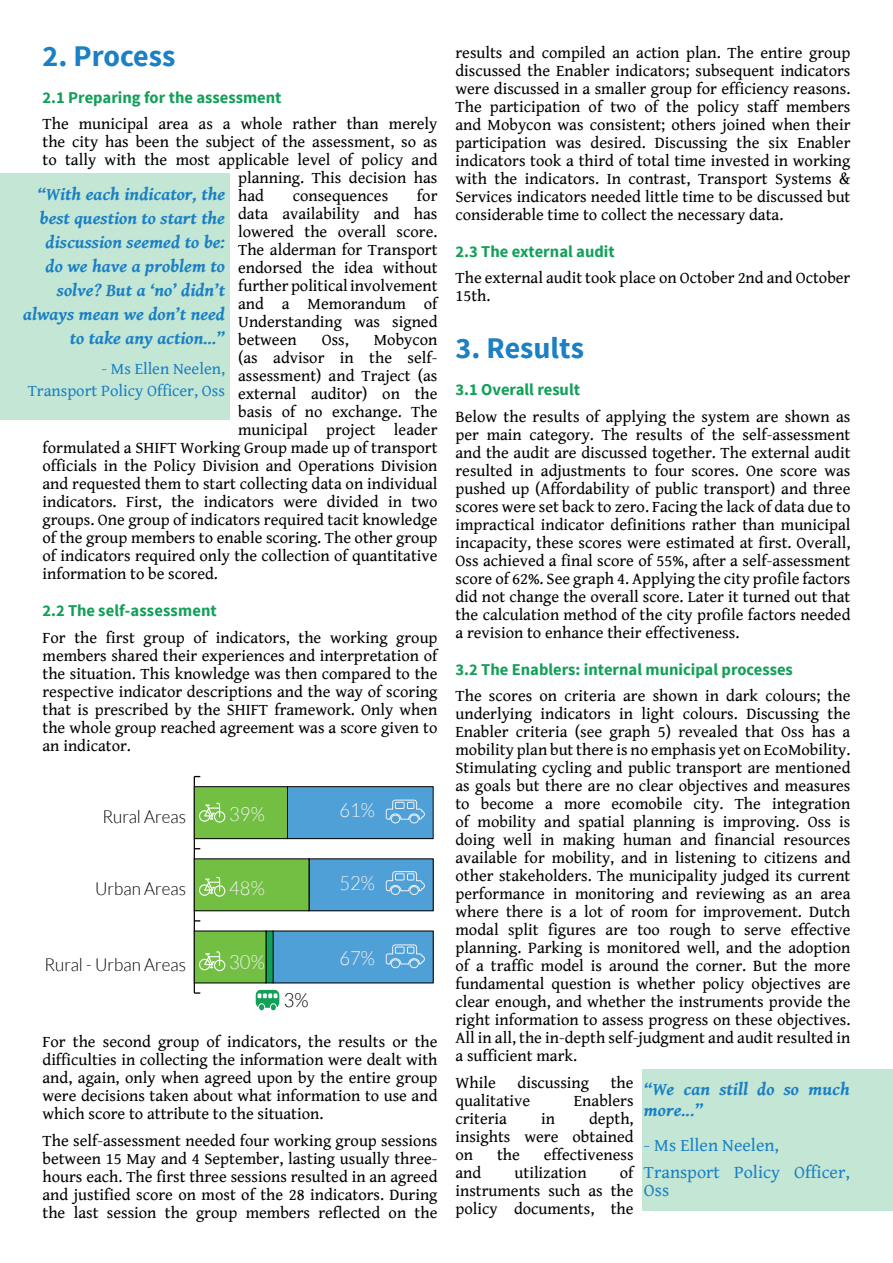
<style>
.page{position:relative;width:893px;height:1263px;background:#fff}
.page>*{position:absolute;margin:0;border:0;box-sizing:border-box;transform-origin:0 0}
.t1{font:700 30px "Source Sans Pro";color:#1b80c4}
.t2{font:300 19.5px "Lato";color:#f1f1f2;scale:.94 1}
.t3{font:300 19.5px "Lato";color:#000;scale:.94 1}
.t4{font:italic 700 18px/24px "Gentium Book Basic";color:#1b80c4;text-align:right}
.t5{font:18px/26.5px "Gentium Book Basic";color:#1b80c4}
.t6{font:300 18px "Lato";color:#000;scale:.94 1}
.t7{font:16.5px/18px "Gentium Book Basic";color:#000;text-align:justify}
.t8{font:700 16.5px "Source Sans Pro";color:#12a058}
.t9{font:16.5px/22px "Gentium Book Basic";color:#1b80c4;text-align:right}
</style>
<div class="page">
<div style="left:0;top:174px;width:230px;height:246px;background:#c4e7d5"></div>
<hr style="left:194px;top:776px;width:1px;height:217px;background:#000">
<div style="left:287px;top:787px;width:146px;height:52px;background:#50a0d8"></div>
<div style="left:287px;top:786px;width:146px;height:53px;border:1px solid #000"></div>
<div style="left:309px;top:859px;width:124px;height:52px;background:#50a0d8"></div>
<div style="left:273px;top:931px;width:160px;height:52px;background:#50a0d8"></div>
<hr style="left:309px;top:859px;width:1px;height:52px;background:#000">
<div style="left:266px;top:931px;width:7px;height:52px;background:#12a058"></div>
<div style="left:266px;top:931px;width:7px;height:52px;border:1px solid #000"></div>
<div style="left:194px;top:787px;width:93px;height:52px;background:#72bf44"></div>
<div style="left:194px;top:786px;width:94px;height:53px;border:1px solid #000"></div>
<div style="left:194px;top:859px;width:115px;height:52px;background:#72bf44"></div>
<div style="left:194px;top:858px;width:115px;height:53px;border:1px solid #000"></div>
<div style="left:194px;top:931px;width:72px;height:52px;background:#72bf44"></div>
<svg style="left:199px;top:802px;width:26px;height:20px"></svg>
<div style="left:409px;top:815px;width:10px;height:8px;border:1px solid #f1f1f2;border-radius:50%"></div>
<svg style="left:385px;top:799px;width:40px;height:21px"></svg>
<div style="left:391px;top:815px;width:9px;height:8px;border:1px solid #f1f1f2;border-radius:50%"></div>
<svg style="left:256px;top:990px;width:23px;height:20px"></svg>
<div style="left:409px;top:886px;width:10px;height:9px;border:1px solid #f1f1f2;border-radius:50%"></div>
<svg style="left:385px;top:871px;width:40px;height:20px"></svg>
<div style="left:391px;top:886px;width:9px;height:9px;border:1px solid #f1f1f2;border-radius:50%"></div>
<div style="left:409px;top:959px;width:10px;height:9px;border:1px solid #f1f1f2;border-radius:50%"></div>
<svg style="left:385px;top:944px;width:40px;height:21px"></svg>
<div style="left:391px;top:959px;width:9px;height:9px;border:1px solid #f1f1f2;border-radius:50%"></div>
<svg style="left:199px;top:877px;width:26px;height:20px"></svg>
<svg style="left:199px;top:951px;width:26px;height:20px"></svg>
<div style="left:642px;top:1069px;width:251px;height:141px;background:#c4e7d5"></div>
<h1 class="t1" style="left:43px;top:37px;width:134px">2. Process</h1>
<p class="t8" style="left:43px;top:87px;width:241px">2.1 Preparing for the assessment</p>
<p class="t7" style="left:43px;top:114px;width:396px">The municipal area as a whole rather than merely</p>
<p class="t7" style="left:43px;top:132px;width:396px">the city has been the subject of the assessment, so as</p>
<p class="t7" style="left:43px;top:150px;width:396px">to tally with the most applicable level of policy and</p>
<p class="t7" style="left:238px;top:168px;width:201px">planning. This decision has</p>
<p class="t7" style="left:238px;top:186px;width:27px">had</p>
<p class="t7" style="left:293px;top:186px;width:97px">consequences</p>
<p class="t4" style="left:23px;top:181px;width:203px">“With each indicator, the best question to start the discussion seemed to be:<br>do we have a problem to solve? But a ‘no’ didn’t always mean we don’t need to take any action...”</p>
<p class="t9" style="left:28px;top:358px;width:199px">- Ms Ellen Neelen,<br>Transport Policy Officer, Oss</p>
<p class="t7" style="left:238px;top:186px;width:201px;text-indent:179px">for data availability and has lowered the overall score.<br>The alderman for Transport endorsed the idea without further political involvement and a Memorandum of Understanding was signed between</p>
<p class="t7" style="left:322px;top:330px;width:29px">Oss,</p>
<p class="t7" style="left:374px;top:330px;width:65px">Mobycon</p>
<p class="t7" style="left:238px;top:348px;width:201px">(as advisor in the self-</p>
<p class="t7" style="left:238px;top:366px;width:201px">assessment) and Traject (as</p>
<p class="t7" style="left:238px;top:384px;width:201px">external auditor) on the</p>
<p class="t7" style="left:238px;top:402px;width:201px">basis of no exchange. The</p>
<p class="t7" style="left:238px;top:420px;width:201px">municipal project leader</p>
<p class="t7" style="left:43px;top:438px;width:396px">formulated a SHIFT Working Group made up of transport</p>
<p class="t7" style="left:43px;top:456px;width:396px">officials in the Policy Division and Operations Division</p>
<p class="t7" style="left:43px;top:474px;width:396px">and requested them to start collecting data on individual</p>
<p class="t7" style="left:43px;top:492px;width:396px">indicators. First, the indicators were divided in two</p>
<p class="t7" style="left:43px;top:510px;width:396px">groups. One group of indicators required tacit knowledge</p>
<p class="t7" style="left:43px;top:528px;width:396px">of the group members to enable scoring. The other group</p>
<p class="t7" style="left:43px;top:546px;width:396px">of indicators required only the collection of quantitative</p>
<p class="t7" style="left:43px;top:564px;width:177px">information to be scored.</p>
<p class="t8" style="left:43px;top:600px;width:176px">2.2 The self-assessment</p>
<p class="t7" style="left:43px;top:628px;width:396px">For the first group of indicators, the working group members shared their experiences and interpretation of the situation. This knowledge was then compared to the respective indicator descriptions and the way of scoring that is prescribed by the SHIFT framework. Only when the whole group reached agreement was a score given to an indicator.</p>
<p class="t6" style="left:103px;top:807px;width:90px">Rural Areas</p>
<p class="t2" style="left:229px;top:804px;width:39px">39%</p>
<p class="t2" style="left:340px;top:800px;width:39px">61%</p>
<p class="t6" style="left:95px;top:879px;width:98px">Urban Areas</p>
<p class="t2" style="left:229px;top:877px;width:39px">48%</p>
<p class="t2" style="left:340px;top:873px;width:39px">52%</p>
<p class="t6" style="left:45px;top:955px;width:152px">Rural - Urban Areas</p>
<p class="t2" style="left:229px;top:951px;width:39px">30%</p>
<p class="t2" style="left:340px;top:947px;width:39px">67%</p>
<p class="t3" style="left:284px;top:989px;width:28px">3%</p>
<p class="t7" style="left:43px;top:1032px;width:396px">For the second group of indicators, the results or the difficulties in collecting the information were dealt with and, again, only when agreed upon by the entire group were decisions taken about what information to use and which score to attribute to the situation.</p>
<p class="t7" style="left:43px;top:1131px;width:396px">The self-assessment needed four working group sessions between 15 May and 4 September, lasting usually three&shy;hours each. The first three sessions resulted in an agreed and justified score on most of the 28 indicators. During the last session the group members reflected on the</p>
<p class="t7" style="left:455px;top:43px;width:396px">results and compiled an action plan. The entire group discussed the Enabler indicators; subsequent indicators were discussed in a smaller group for efficiency reasons.<br>The participation of two of the policy staff members and Mobycon was consistent; others joined when their participation was desired. Discussing the six Enabler indicators took a third of total time invested in working with the indicators. In contrast, Transport Systems &amp; Services indicators needed little time to be discussed but considerable time to collect the necessary data.</p>
<p class="t8" style="left:455px;top:241px;width:161px">2.3 The external audit</p>
<p class="t7" style="left:455px;top:268px;width:396px">The external audit took place on October 2nd and October<br>15th.</p>
<h1 class="t1" style="left:455px;top:329px;width:130px">3. Results</h1>
<p class="t8" style="left:455px;top:379px;width:126px">3.1 Overall result</p>
<p class="t7" style="left:455px;top:407px;width:396px">Below the results of applying the system are shown as per main category. The results of the self-assessment and the audit are discussed together. The external audit resulted in adjustments to four scores. One score was pushed up (Affordability of public transport) and three scores were set back to zero. Facing the lack of data due to impractical indicator definitions rather than municipal incapacity, these scores were estimated at first. Overall, Oss achieved a final score of 55%, after a self-assessment score of 62%. See graph 4. Applying the city profile factors did not change the overall score. Later it turned out that the calculation method of the city profile factors needed a revision to enhance their effectiveness.</p>
<p class="t8" style="left:455px;top:658px;width:339px">3.2 The Enablers: internal municipal processes</p>
<p class="t7" style="left:455px;top:686px;width:396px">The scores on criteria are shown in dark colours; the underlying indicators in light colours. Discussing the Enabler criteria (see graph 5) revealed that Oss has a mobility plan but there is no emphasis yet on EcoMobility.<br>Stimulating cycling and public transport are mentioned as goals but there are no clear objectives and measures to become a more ecomobile city. The integration of mobility and spatial planning is improving. Oss is doing well in making human and financial resources available for mobility, and in listening to citizens and other stakeholders. The municipality judged its current performance in monitoring and reviewing as an area where there is a lot of room for improvement. Dutch modal split figures are too rough to serve effective planning. Parking is monitored well, and the adoption of a traffic model is around the corner. But the more fundamental question is whether policy objectives are clear enough, and whether the instruments provide the right information to assess progress on these objectives.<br>All in all, the in-depth self-judgment and audit resulted in a sufficient mark.</p>
<p class="t7" style="left:455px;top:1073px;width:42px">While</p>
<p class="t7" style="left:518px;top:1073px;width:73px">discussing</p>
<p class="t7" style="left:611px;top:1073px;width:24px">the</p>
<p class="t7" style="left:455px;top:1091px;width:76px">qualitative</p>
<p class="t7" style="left:574px;top:1091px;width:61px">Enablers</p>
<p class="t7" style="left:455px;top:1109px;width:53px">criteria</p>
<p class="t7" style="left:541px;top:1109px;width:15px">in</p>
<p class="t4" style="left:644px;top:1078px;width:207px;line-height:21px;text-align:left">“We can still do so much more...”</p>
<p class="t5" style="left:644px;top:1132px;width:207px">- Ms Ellen Neelen,<br>Transport Policy Officer,</p>
<p class="t5" style="left:644px;top:1176px;width:27px">Oss</p>
<p class="t7" style="left:455px;top:1109px;width:180px;text-indent:134px">depth, insights were obtained on</p>
<p class="t7" style="left:497px;top:1145px;width:24px">the</p>
<p class="t7" style="left:544px;top:1145px;width:91px">effectiveness</p>
<p class="t7" style="left:455px;top:1163px;width:180px;text-indent:164px">of instruments such as the policy documents, the</p>
<p class="t7" style="left:455px;top:1163px;width:27px">and</p>
<p class="t7" style="left:515px;top:1163px;width:74px">utilization</p>
</div>
